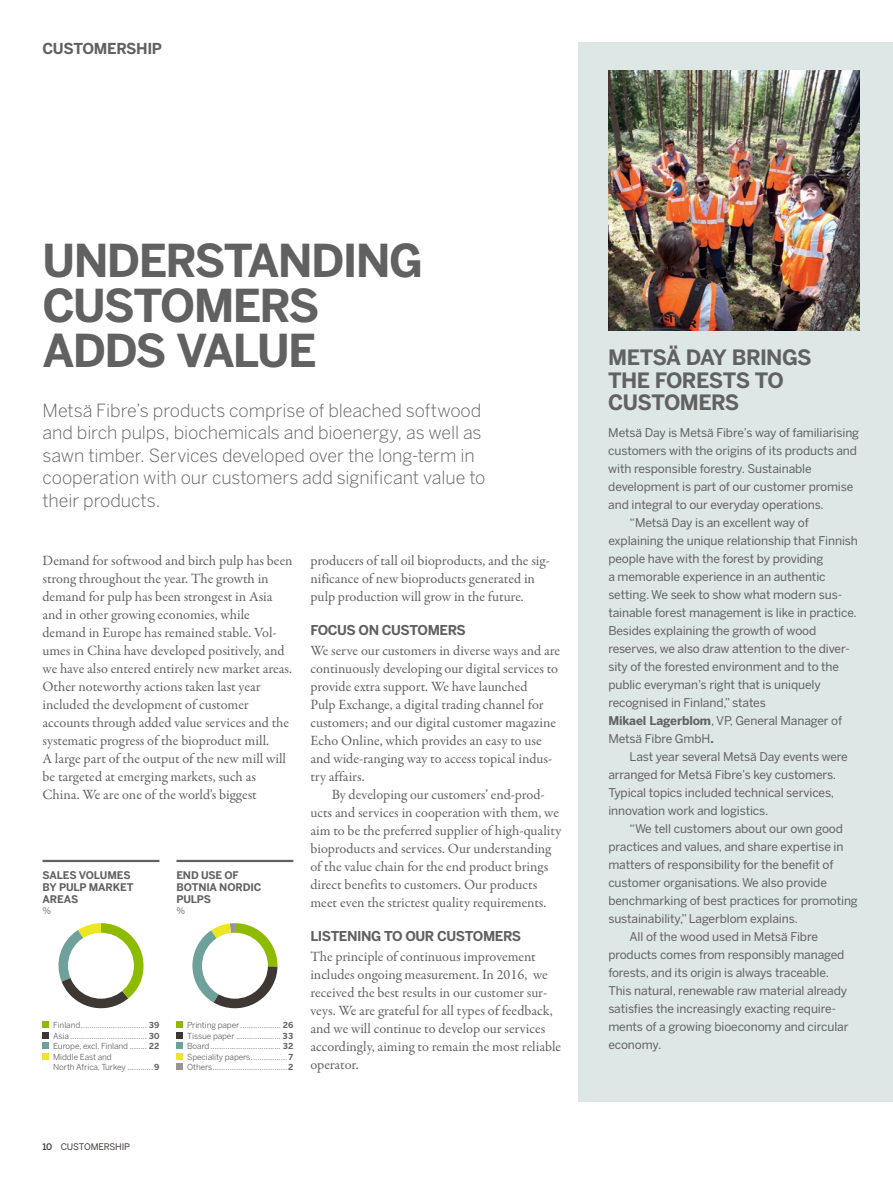
<style>
.page{position:relative;width:893px;height:1191px;background:#fff}
.page>*{position:absolute;margin:0;border:0;box-sizing:border-box;transform-origin:0 0}
.t1{font:700 45px/45px "Benton Sans";letter-spacing:-.04em;color:#626162}
.t2{font:700 21px/22.5px "Benton Sans";letter-spacing:-.035em;color:#626162}
.t3{font:300 18px/22.5px "Benton Sans";letter-spacing:-.005em;color:#626162}
.t4{font:700 15px "Benton Sans";letter-spacing:-.03em;color:#626162}
.t5{font:14.25px/18px "Garamond Premr Pro";color:#626162}
.t6{font:700 13.5px "Benton Sans";letter-spacing:-.035em;color:#626162}
.t7{font:12px "Benton Sans";letter-spacing:-.01em;color:#626162}
.t8{font:700 10.5px/12px "Benton Sans";letter-spacing:-.015em;color:#626162}
.t9{font:9px "Benton Sans";color:#3e3835}
.t10{font:9px "Benton Sans";color:#626162}
.t11{font:8.25px/10.5px "Benton Sans";letter-spacing:-.01em;color:#626162}
.t12{font:700 8.25px "Benton Sans";color:#626162}
.s1{font-weight:500}
.s2{font-weight:700}
</style>
<div class="page">
<div style="left:578px;top:43px;width:315px;height:1058px;background:#dde7e6"></div>
<img style="left:608px;top:70px;width:251px;height:261px">
<hr style="left:43px;top:860px;width:116px;height:2px;background:#626162">
<hr style="left:176px;top:860px;width:117px;height:2px;background:#626162">
<div style="left:176px;top:1021px;width:7px;height:7px;background:#8dbb00"></div>
<div style="left:176px;top:1032px;width:7px;height:6px;background:#3e3835"></div>
<div style="left:176px;top:1042px;width:7px;height:7px;background:#6da19a"></div>
<div style="left:176px;top:1053px;width:7px;height:6px;background:#ebe823"></div>
<div style="left:176px;top:1063px;width:7px;height:7px;background:#9a9594"></div>
<svg style="left:192px;top:923px;width:85px;height:85px"></svg>
<div style="left:202px;top:932px;width:66px;height:66px;background:#fff;border-radius:50%"></div>
<div style="left:43px;top:1021px;width:6px;height:7px;background:#8dbb00"></div>
<svg style="left:43px;top:1032px;width:6px;height:6px"></svg>
<div style="left:43px;top:1042px;width:6px;height:7px;background:#6da19a"></div>
<svg style="left:43px;top:1053px;width:6px;height:6px"></svg>
<svg style="left:58px;top:923px;width:86px;height:86px"></svg>
<div style="left:68px;top:932px;width:66px;height:66px;background:#fff;border-radius:50%"></div>
<p class="t4" style="left:43px;top:40px;width:121px">CUSTOMERSHIP</p>
<h1 class="t1" style="left:43px;top:237px;width:382px">UNDERSTANDING<br>CUSTOMERS<br>ADDS VALUE</h1>
<p class="t3" style="left:43px;top:399px;width:444px">Metsä Fibre’s products comprise of bleached softwood and birch pulps, biochemicals and bioenergy, as well as sawn timber. Services developed over the long-term in cooperation with our customers add significant value to their products.</p>
<p class="t5" style="left:43px;top:551px;width:252px">Demand for softwood and birch pulp has been strong throughout the year. The growth in demand for pulp has been strongest in Asia and in other growing economies, while demand in Europe has remained stable. Vol&shy;umes in China have developed positively, and we have also entered entirely new market areas.<br>Other noteworthy actions taken last year included the development of customer accounts through added value services and the systematic progress of the bioproduct mill.<br>A large part of the output of the new mill will be targeted at emerging markets, such as China. We are one of the world’s biggest</p>
<p class="t5" style="left:310px;top:551px;width:241px">producers of tall oil bioproducts, and the sig&shy;nificance of new bioproducts generated in pulp production will grow in the future.</p>
<p class="t6" style="left:310px;top:621px;width:157px">FOCUS ON CUSTOMERS</p>
<p class="t5" style="left:310px;top:641px;width:251px">We serve our customers in diverse ways and are continuously developing our digital services to provide extra support. We have launched<br>Pulp Exchange, a digital trading channel for customers; and our digital customer magazine Echo Online, which provides an easy to use and wide-ranging way to access topical indus&shy;try affairs.</p>
<p class="t5" style="left:310px;top:785px;width:252px;text-indent:21px">By developing our customers’ end-prod&shy;ucts and services in cooperation with them, we aim to be the preferred supplier of high-quality bioproducts and services. Our understanding of the value chain for the end product brings direct benefits to customers. Our products meet even the strictest quality requirements.</p>
<p class="t6" style="left:310px;top:927px;width:212px">LISTENING TO OUR CUSTOMERS</p>
<p class="t5" style="left:310px;top:947px;width:252px">The principle of continuous improvement includes ongoing measurement. In 2016, we received the best results in our customer sur&shy;veys. We are grateful for all types of feedback, and we will continue to develop our services accordingly, aiming to remain the most reliable operator.</p>
<p class="t8" style="left:43px;top:869px;width:93px">SALES VOLUMES<br>BY PULP MARKET<br>AREAS</p>
<p class="t10" style="left:43px;top:905px;width:10px">%</p>
<p class="t8" style="left:176px;top:869px;width:86px">END USE OF<br>BOTNIA NORDIC<br>PULPS</p>
<p class="t10" style="left:176px;top:905px;width:10px">%</p>
<p class="t11" style="left:53px;top:1020px;width:29px">Finland</p>
<p class="t12" style="left:149px;top:1020px;width:12px">39</p>
<p class="t11" style="left:53px;top:1030px;width:17px">Asia</p>
<p class="t12" style="left:149px;top:1031px;width:12px">30</p>
<p class="t11" style="left:53px;top:1041px;width:76px">Europe, excl. Finland</p>
<p class="t12" style="left:149px;top:1041px;width:12px">22</p>
<p class="t11" style="left:53px;top:1051px;width:74px">Middle East and<br>North Africa, Turkey</p>
<p class="t12" style="left:154px;top:1062px;width:7px">9</p>
<p class="t11" style="left:187px;top:1020px;width:54px">Printing paper</p>
<p class="t12" style="left:283px;top:1020px;width:12px">26</p>
<p class="t11" style="left:187px;top:1030px;width:49px">Tissue paper</p>
<p class="t12" style="left:283px;top:1031px;width:12px">33</p>
<p class="t11" style="left:187px;top:1041px;width:24px">Board</p>
<p class="t12" style="left:283px;top:1041px;width:12px">32</p>
<p class="t11" style="left:187px;top:1051px;width:65px">Speciality papers</p>
<p class="t12" style="left:288px;top:1052px;width:7px">7</p>
<p class="t11" style="left:187px;top:1062px;width:27px">Others</p>
<p class="t12" style="left:288px;top:1062px;width:7px">2</p>
<p class="t9" style="left:43px;top:1141px;width:32px"><span class="s1">10</span> Customers</p>
<p class="t9" style="left:115px;top:1141px;width:11px">hip</p>
<h2 class="t2" style="left:608px;top:346px;width:205px">METSÄ DAY BRINGS<br>THE FORESTS TO<br>CUSTOMERS</h2>
<p class="t7" style="left:608px;top:425px;width:252px">Metsä Day is Metsä Fibre’s way of familiarising</p>
<p class="t7" style="left:608px;top:443px;width:250px">customers with the origins of its products and</p>
<p class="t7" style="left:608px;top:461px;width:205px">with responsible forestry. Sustainable</p>
<p class="t7" style="left:608px;top:479px;width:247px">development is part of our customer promise</p>
<p class="t7" style="left:608px;top:497px;width:217px">and integral to our everyday operations.</p>
<p class="t7" style="left:630px;top:515px;width:181px">“Metsä Day is an excellent way of</p>
<p class="t7" style="left:608px;top:533px;width:251px">explaining the unique relationship that Finnish</p>
<p class="t7" style="left:608px;top:551px;width:217px">people have with the forest by providing</p>
<p class="t7" style="left:608px;top:569px;width:219px">a memorable experience in an authentic</p>
<p class="t7" style="left:608px;top:587px;width:235px">setting. We seek to show what modern sus-</p>
<p class="t7" style="left:608px;top:605px;width:250px">tainable forest management is like in practice.</p>
<p class="t7" style="left:608px;top:623px;width:209px">Besides explaining the growth of wood</p>
<p class="t7" style="left:608px;top:641px;width:243px">reserves, we also draw attention to the diver-</p>
<p class="t7" style="left:608px;top:659px;width:232px">sity of the forested environment and to the</p>
<p class="t7" style="left:608px;top:677px;width:214px">public everyman’s right that is uniquely</p>
<p class="t7" style="left:608px;top:695px;width:159px">recognised in Finland,” states</p>
<p class="t7" style="left:608px;top:713px;width:235px"><span class="s2">Mikael Lagerblom</span>, VP, General Manager of</p>
<p class="t7" style="left:608px;top:731px;width:107px">Metsä Fibre GmbH<span class="s2">.</span></p>
<p class="t7" style="left:630px;top:749px;width:220px">Last year several Metsä Day events were</p>
<p class="t7" style="left:608px;top:767px;width:229px">arranged for Metsä Fibre’s key customers.</p>
<p class="t7" style="left:608px;top:785px;width:227px">Typical topics included technical services,</p>
<p class="t7" style="left:608px;top:803px;width:161px">innovation work and logistics.</p>
<p class="t7" style="left:630px;top:821px;width:215px">“We tell customers about our own good</p>
<p class="t7" style="left:608px;top:839px;width:237px">practices and values, and share expertise in</p>
<p class="t7" style="left:608px;top:857px;width:227px">matters of responsibility for the benefit of</p>
<p class="t7" style="left:608px;top:875px;width:220px">customer organisations. We also provide</p>
<p class="t7" style="left:608px;top:893px;width:251px">benchmarking of best practices for promoting</p>
<p class="t7" style="left:608px;top:911px;width:191px">sustainability,” Lagerblom explains.</p>
<p class="t7" style="left:630px;top:929px;width:190px">All of the wood used in Metsä Fibre</p>
<p class="t7" style="left:608px;top:947px;width:238px">products comes from responsibly managed</p>
<p class="t7" style="left:608px;top:965px;width:222px">forests, and its origin is always traceable.</p>
<p class="t7" style="left:608px;top:983px;width:240px">This natural, renewable raw material already</p>
<p class="t7" style="left:608px;top:1001px;width:229px">satisfies the increasingly exacting require-</p>
<p class="t7" style="left:608px;top:1019px;width:242px">ments of a growing bioeconomy and circular</p>
<p class="t7" style="left:608px;top:1037px;width:55px">economy.</p>
</div>
